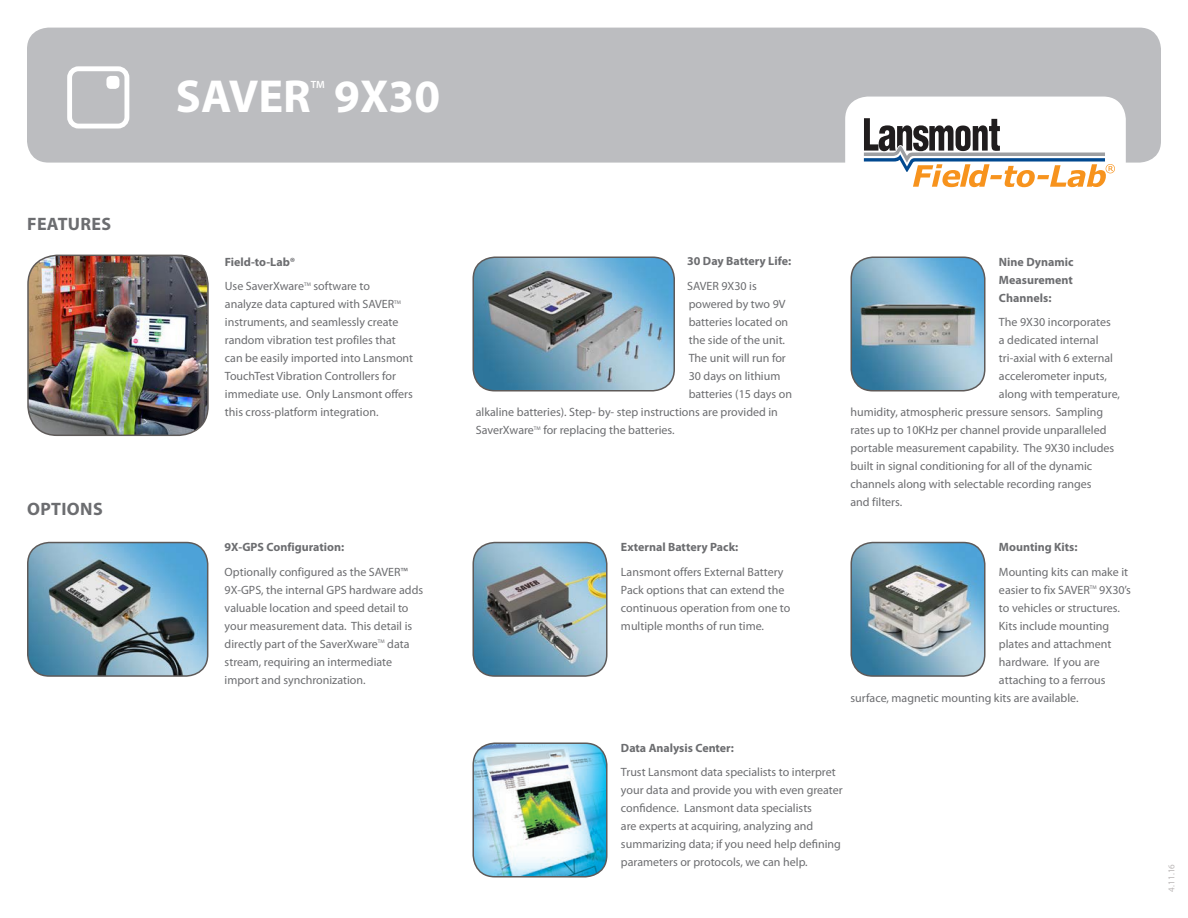
<style>
.page{position:relative;width:1188px;height:918px;background:#fff}
.page>*{position:absolute;margin:0;border:0;box-sizing:border-box;transform-origin:0 0}
.t1{font:700 46.5px "Myriad Pro";color:#fff}
.t2{font:700 18px "Myriad Pro";letter-spacing:.02em;color:#6c6d70}
.t3{font:12px/18px "Myriad Pro";color:#6c6d70}
.t4{font:700 12px/18px "Myriad Pro";color:#6c6d70;text-align:justify}
.t5{font:600 10.5px "Myriad Pro";color:#fff}
.t6{font:9px "Myriad Pro";color:#bab6b6}
.t7{font:5.25px "Myriad Pro";color:#6c6d70}
</style>
<div class="page">
<div style="left:27px;top:28px;width:1134px;height:135px;background:#bcbdc0;border-radius:22px"></div>
<div style="left:845px;top:97px;width:281px;height:110px;background:#fff;border-radius:23px"></div>
<svg style="left:864px;top:118px;width:251px;height:69px"></svg>
<img style="left:475px;top:257px;width:199px;height:132px">
<div style="left:472px;top:256px;width:203px;height:136px;border:2px solid #5e5a59;border-radius:22px"></div>
<img style="left:851px;top:258px;width:132px;height:133px">
<div style="left:851px;top:256px;width:135px;height:136px;border:2px solid #5e5a59;border-radius:22px"></div>
<img style="left:475px;top:743px;width:132px;height:133px">
<div style="left:472px;top:742px;width:135px;height:136px;border:2px solid #5e5a59;border-radius:22px"></div>
<img style="left:851px;top:543px;width:133px;height:133px">
<div style="left:851px;top:542px;width:135px;height:135px;border:2px solid #5e5a59;border-radius:22px"></div>
<img style="left:473px;top:543px;width:134px;height:133px">
<div style="left:472px;top:542px;width:135px;height:135px;border:2px solid #5e5a59;border-radius:22px"></div>
<img style="left:28px;top:543px;width:180px;height:133px">
<div style="left:27px;top:542px;width:181px;height:135px;border:2px solid #5e5a59;border-radius:22px"></div>
<img style="left:28px;top:255px;width:180px;height:180px">
<div style="left:27px;top:255px;width:182px;height:181px;border:2px solid #5e5a59;border-radius:29px"></div>
<div style="left:67px;top:66px;width:62px;height:63px;border:5px solid #fff;border-radius:9px"></div>
<div style="left:106px;top:76px;width:13px;height:13px;background:#fff;border-radius:4px"></div>
<p class="t2" style="left:27px;top:212px;width:86px">FEATURES</p>
<p class="t2" style="left:27px;top:497px;width:77px">OPTIONS</p>
<p class="t1" style="left:176px;top:66px;width:136px">SAVER</p>
<p class="t5" style="left:311px;top:78px;width:16px">TM</p>
<p class="t1" style="left:334px;top:66px;width:107px">9X30</p>
<p class="t4" style="left:225px;top:252px;width:72px">Field-to-Lab®</p>
<p class="t3" style="left:225px;top:277px;width:81px">Use SaverXware</p>
<p class="t7" style="left:304px;top:281px;width:8px">TM</p>
<p class="t3" style="left:225px;top:277px;width:171px;text-indent:89px">software to analyze data captured with SAVER</p>
<p class="t7" style="left:394px;top:299px;width:8px">TM</p>
<p class="t3" style="left:225px;top:313px;width:190px">instruments, and seamlessly create random vibration test profiles that can be easily imported into Lansmont TouchTest Vibration Controllers for immediate use. Only Lansmont offers this cross-platform integration.</p>
<p class="t4" style="left:225px;top:537px;width:121px">9X-GPS Configuration:</p>
<p class="t3" style="left:225px;top:562px;width:200px">Optionally configured as the SAVER™ 9X-GPS, the internal GPS hardware adds valuable location and speed detail to your measurement data. This detail is directly part of the SaverXware</p>
<p class="t3" style="left:225px;top:634px;width:186px;text-indent:163px">data stream, requiring an intermediate import and synchronization.</p>
<p class="t7" style="left:378px;top:638px;width:8px">TM</p>
<p class="t4" style="left:687px;top:252px;width:105px">30 Day Battery Life:</p>
<p class="t3" style="left:687px;top:277px;width:71px">SAVER 9X30 is</p>
<p class="t3" style="left:689px;top:295px;width:98px">powered by two 9V</p>
<p class="t3" style="left:689px;top:313px;width:101px">batteries located on</p>
<p class="t3" style="left:689px;top:331px;width:98px">the side of the unit.</p>
<p class="t3" style="left:689px;top:349px;width:99px">The unit will run for</p>
<p class="t3" style="left:689px;top:367px;width:93px">30 days on lithium</p>
<p class="t3" style="left:689px;top:385px;width:105px">batteries (15 days on</p>
<p class="t3" style="left:476px;top:403px;width:304px">alkaline batteries). Step- by- step instructions are provided in</p>
<p class="t3" style="left:476px;top:421px;width:60px">SaverXware</p>
<p class="t7" style="left:534px;top:425px;width:8px">TM</p>
<p class="t3" style="left:543px;top:421px;width:133px">for replacing the batteries.</p>
<p class="t4" style="left:621px;top:537px;width:119px">External Battery Pack:</p>
<p class="t3" style="left:621px;top:562px;width:171px">Lansmont offers External Battery<br>Pack options that can extend the continuous operation from one to multiple months of run time.</p>
<p class="t4" style="left:999px;top:252px;width:76px">Nine Dynamic Measurement Channels:</p>
<p class="t3" style="left:999px;top:313px;width:113px">The 9X30 incorporates</p>
<p class="t3" style="left:999px;top:331px;width:101px">a dedicated internal</p>
<p class="t3" style="left:999px;top:349px;width:116px">tri-axial with 6 external</p>
<p class="t3" style="left:999px;top:367px;width:110px">accelerometer inputs,</p>
<p class="t3" style="left:999px;top:385px;width:123px">along with temperature,</p>
<p class="t3" style="left:850px;top:403px;width:254px">humidity, atmospheric pressure sensors. Sampling</p>
<p class="t3" style="left:850px;top:421px;width:257px">rates up to 10KHz per channel provide unparalleled</p>
<p class="t3" style="left:850px;top:439px;width:265px">portable measurement capability. The 9X30 includes</p>
<p class="t3" style="left:850px;top:457px;width:243px">built in signal conditioning for all of the dynamic</p>
<p class="t3" style="left:850px;top:475px;width:243px">channels along with selectable recording ranges</p>
<p class="t3" style="left:850px;top:493px;width:53px">and filters.</p>
<p class="t4" style="left:999px;top:537px;width:80px">Mounting Kits:</p>
<p class="t3" style="left:999px;top:562px;width:131px">Mounting kits can make it easier to fix SAVER</p>
<p class="t7" style="left:1090px;top:584px;width:8px">TM</p>
<p class="t3" style="left:1099px;top:580px;width:33px">9X30’s</p>
<p class="t3" style="left:999px;top:598px;width:123px">to vehicles or structures.</p>
<p class="t3" style="left:999px;top:616px;width:112px">Kits include mounting</p>
<p class="t3" style="left:999px;top:634px;width:114px">plates and attachment</p>
<p class="t3" style="left:999px;top:652px;width:102px">hardware. If you are</p>
<p class="t3" style="left:999px;top:670px;width:108px">attaching to a ferrous</p>
<p class="t3" style="left:850px;top:688px;width:230px">surface, magnetic mounting kits are available.</p>
<p class="t4" style="left:621px;top:738px;width:114px">Data Analysis Center:</p>
<p class="t3" style="left:621px;top:763px;width:223px">Trust Lansmont data specialists to interpret your data and provide you with even greater confidence. Lansmont data specialists<br>are experts at acquiring, analyzing and summarizing data; if you need help defining parameters or protocols, we can help.</p>
<p class="t6" style="left:1166px;top:892px;width:29px;rotate:-90deg">4.11.16</p>
</div>
